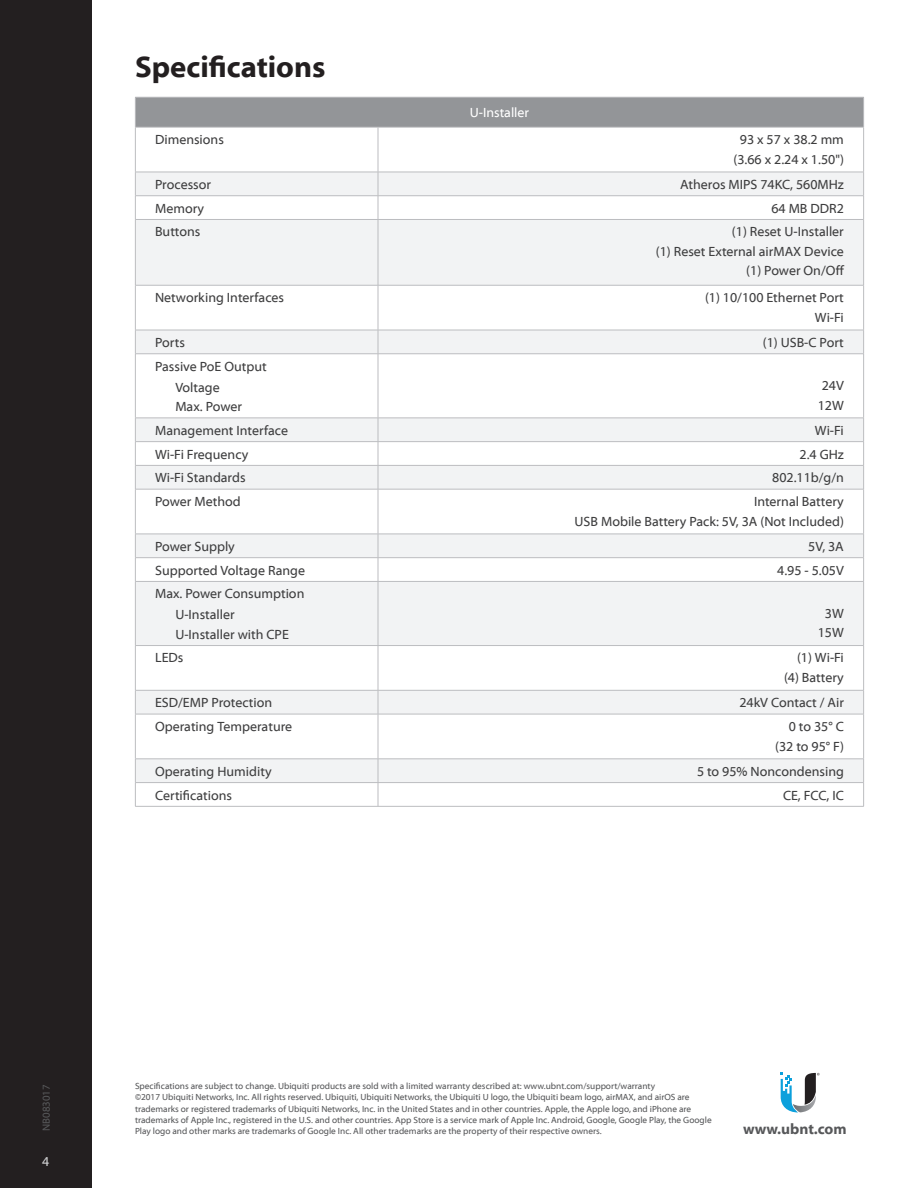
<style>
.page{position:relative;width:918px;height:1188px;background:#fff}
.page>*{position:absolute;margin:0;border:0;box-sizing:border-box;transform-origin:0 0}
.t1{font:700 30px "Myriad Web Pro";color:#231f20}
.t2{font:700 15px "Myriad Web Pro";color:#57585a}
.t3{font:13.5px/19.5px "Myriad Web Pro";color:#3e3e3f;text-align:right}
.t4{font:13.5px "Myriad Web Pro";color:#fff}
.t5{font:13.5px "Myriad Web Pro";color:#d1d2d4}
.t6{font:10.5px "Myriad Web Pro";color:#57585a}
.t7{font:9px/11.2px "Myriad Web Pro";color:#57585a}
</style>
<div class="page">
<div style="left:0;top:0;width:92px;height:1188px;background:#231f20"></div>
<svg style="left:781px;top:1073px;width:39px;height:39px"></svg>
<div style="left:135px;top:97px;width:729px;height:30px;background:#939598"></div>
<svg style="left:136px;top:173px;width:727px;height:609px"></svg>
<hr style="left:135px;top:97px;width:243px;height:1px;background:#bcbdc0">
<hr style="left:135px;top:97px;width:1px;height:30px;background:#bcbdc0">
<hr style="left:378px;top:97px;width:486px;height:1px;background:#bcbdc0">
<hr style="left:863px;top:97px;width:1px;height:30px;background:#bcbdc0">
<hr style="left:135px;top:127px;width:243px;height:1px;background:#bcbdc0">
<hr style="left:135px;top:127px;width:1px;height:45px;background:#bcbdc0">
<hr style="left:378px;top:127px;width:486px;height:1px;background:#bcbdc0">
<hr style="left:378px;top:127px;width:1px;height:45px;background:#bcbdc0">
<hr style="left:863px;top:127px;width:1px;height:45px;background:#bcbdc0">
<hr style="left:135px;top:172px;width:243px;height:1px;background:#bcbdc0">
<hr style="left:378px;top:172px;width:486px;height:1px;background:#bcbdc0">
<hr style="left:135px;top:195px;width:243px;height:1px;background:#bcbdc0">
<svg style="left:135px;top:173px;width:1px;height:46px"></svg>
<hr style="left:378px;top:195px;width:486px;height:1px;background:#bcbdc0">
<svg style="left:378px;top:172px;width:1px;height:47px"></svg>
<svg style="left:863px;top:173px;width:1px;height:46px"></svg>
<hr style="left:135px;top:219px;width:243px;height:1px;background:#bcbdc0">
<hr style="left:135px;top:220px;width:1px;height:65px;background:#bcbdc0">
<hr style="left:378px;top:219px;width:486px;height:1px;background:#bcbdc0">
<hr style="left:378px;top:220px;width:1px;height:65px;background:#bcbdc0">
<hr style="left:863px;top:220px;width:1px;height:65px;background:#bcbdc0">
<hr style="left:135px;top:285px;width:243px;height:1px;background:#bcbdc0">
<hr style="left:135px;top:285px;width:1px;height:45px;background:#bcbdc0">
<hr style="left:378px;top:285px;width:486px;height:1px;background:#bcbdc0">
<hr style="left:378px;top:285px;width:1px;height:45px;background:#bcbdc0">
<hr style="left:863px;top:285px;width:1px;height:45px;background:#bcbdc0">
<hr style="left:135px;top:330px;width:243px;height:1px;background:#bcbdc0">
<svg style="left:135px;top:331px;width:1px;height:23px"></svg>
<hr style="left:378px;top:330px;width:486px;height:1px;background:#bcbdc0">
<svg style="left:378px;top:330px;width:1px;height:24px"></svg>
<svg style="left:863px;top:331px;width:1px;height:23px"></svg>
<hr style="left:135px;top:354px;width:243px;height:1px;background:#bcbdc0">
<hr style="left:135px;top:354px;width:1px;height:64px;background:#bcbdc0">
<hr style="left:378px;top:354px;width:486px;height:1px;background:#bcbdc0">
<hr style="left:378px;top:354px;width:1px;height:64px;background:#bcbdc0">
<hr style="left:863px;top:354px;width:1px;height:64px;background:#bcbdc0">
<hr style="left:135px;top:418px;width:243px;height:1px;background:#bcbdc0">
<hr style="left:378px;top:418px;width:486px;height:1px;background:#bcbdc0">
<hr style="left:135px;top:441px;width:243px;height:1px;background:#bcbdc0">
<hr style="left:378px;top:441px;width:486px;height:1px;background:#bcbdc0">
<hr style="left:135px;top:465px;width:243px;height:1px;background:#bcbdc0">
<svg style="left:135px;top:419px;width:1px;height:70px"></svg>
<hr style="left:378px;top:465px;width:486px;height:1px;background:#bcbdc0">
<svg style="left:378px;top:418px;width:1px;height:71px"></svg>
<svg style="left:863px;top:419px;width:1px;height:70px"></svg>
<hr style="left:135px;top:489px;width:243px;height:1px;background:#bcbdc0">
<hr style="left:135px;top:489px;width:1px;height:45px;background:#bcbdc0">
<hr style="left:378px;top:489px;width:486px;height:1px;background:#bcbdc0">
<hr style="left:378px;top:489px;width:1px;height:45px;background:#bcbdc0">
<hr style="left:863px;top:489px;width:1px;height:45px;background:#bcbdc0">
<hr style="left:135px;top:534px;width:243px;height:1px;background:#bcbdc0">
<hr style="left:378px;top:534px;width:486px;height:1px;background:#bcbdc0">
<hr style="left:135px;top:557px;width:243px;height:1px;background:#bcbdc0">
<svg style="left:135px;top:535px;width:1px;height:46px"></svg>
<hr style="left:378px;top:557px;width:486px;height:1px;background:#bcbdc0">
<svg style="left:378px;top:534px;width:1px;height:47px"></svg>
<svg style="left:863px;top:535px;width:1px;height:46px"></svg>
<hr style="left:135px;top:581px;width:243px;height:1px;background:#bcbdc0">
<hr style="left:135px;top:582px;width:1px;height:63px;background:#bcbdc0">
<hr style="left:378px;top:581px;width:486px;height:1px;background:#bcbdc0">
<hr style="left:378px;top:582px;width:1px;height:63px;background:#bcbdc0">
<hr style="left:863px;top:582px;width:1px;height:63px;background:#bcbdc0">
<hr style="left:135px;top:645px;width:243px;height:1px;background:#bcbdc0">
<hr style="left:135px;top:646px;width:1px;height:44px;background:#bcbdc0">
<hr style="left:378px;top:645px;width:486px;height:1px;background:#bcbdc0">
<hr style="left:378px;top:646px;width:1px;height:44px;background:#bcbdc0">
<hr style="left:863px;top:646px;width:1px;height:44px;background:#bcbdc0">
<hr style="left:135px;top:690px;width:243px;height:1px;background:#bcbdc0">
<svg style="left:135px;top:691px;width:1px;height:23px"></svg>
<hr style="left:378px;top:690px;width:486px;height:1px;background:#bcbdc0">
<svg style="left:378px;top:691px;width:1px;height:23px"></svg>
<svg style="left:863px;top:691px;width:1px;height:23px"></svg>
<hr style="left:135px;top:714px;width:243px;height:1px;background:#bcbdc0">
<hr style="left:135px;top:714px;width:1px;height:45px;background:#bcbdc0">
<hr style="left:378px;top:714px;width:486px;height:1px;background:#bcbdc0">
<hr style="left:378px;top:714px;width:1px;height:45px;background:#bcbdc0">
<hr style="left:863px;top:714px;width:1px;height:45px;background:#bcbdc0">
<hr style="left:135px;top:759px;width:243px;height:1px;background:#bcbdc0">
<hr style="left:378px;top:759px;width:486px;height:1px;background:#bcbdc0">
<hr style="left:135px;top:782px;width:243px;height:1px;background:#bcbdc0">
<svg style="left:135px;top:760px;width:1px;height:46px"></svg>
<hr style="left:378px;top:782px;width:486px;height:1px;background:#bcbdc0">
<svg style="left:378px;top:759px;width:1px;height:47px"></svg>
<svg style="left:863px;top:760px;width:1px;height:46px"></svg>
<hr style="left:135px;top:806px;width:243px;height:1px;background:#bcbdc0">
<hr style="left:378px;top:806px;width:486px;height:1px;background:#bcbdc0">
<h1 class="t1" style="left:135px;top:50px;width:192px">Specifications</h1>
<p class="t4" style="left:470px;top:106px;width:61px">U-Installer</p>
<p class="t3" style="left:155px;top:130px;width:70px">Dimensions</p>
<p class="t3" style="left:734px;top:130px;width:112px;text-align:center">93 x 57 x 38.2 mm (3.66 x 2.24 x 1.50")</p>
<p class="t3" style="left:155px;top:175px;width:58px">Processor</p>
<p class="t3" style="left:680px;top:175px;width:165px">Atheros MIPS 74KC, 560MHz</p>
<p class="t3" style="left:155px;top:199px;width:51px">Memory</p>
<p class="t3" style="left:771px;top:199px;width:74px">64 MB DDR2</p>
<p class="t3" style="left:155px;top:223px;width:47px">Buttons</p>
<p class="t3" style="left:656px;top:223px;width:190px">(1) Reset U-Installer<br>(1) Reset External airMAX Device (1) Power On/Off</p>
<p class="t3" style="left:155px;top:288px;width:131px">Networking Interfaces</p>
<p class="t3" style="left:705px;top:288px;width:140px">(1) 10/100 Ethernet Port<br>Wi-Fi</p>
<p class="t3" style="left:155px;top:333px;width:31px">Ports</p>
<p class="t3" style="left:763px;top:333px;width:83px">(1) USB-C Port</p>
<p class="t3" style="left:175px;top:356px;width:93px;line-height:20.9px;text-align:left;text-indent:-20px">Passive PoE Output<br>Voltage</p>
<p class="t3" style="left:175px;top:397px;width:68px">Max. Power</p>
<p class="t3" style="left:818px;top:376px;width:28px;text-align:left">24V<br>12W</p>
<p class="t3" style="left:155px;top:421px;width:134px">Management Interface</p>
<p class="t3" style="left:815px;top:421px;width:30px">Wi-Fi</p>
<p class="t3" style="left:155px;top:445px;width:95px">Wi-Fi Frequency</p>
<p class="t3" style="left:800px;top:445px;width:46px">2.4 GHz</p>
<p class="t3" style="left:155px;top:468px;width:92px">Wi-Fi Standards</p>
<p class="t3" style="left:772px;top:468px;width:73px">802.11b/g/n</p>
<p class="t3" style="left:155px;top:492px;width:87px">Power Method</p>
<p class="t3" style="left:575px;top:492px;width:271px">Internal Battery<br>USB Mobile Battery Pack: 5V, 3A (Not Included)</p>
<p class="t3" style="left:155px;top:537px;width:81px">Power Supply</p>
<p class="t3" style="left:808px;top:537px;width:37px">5V, 3A</p>
<p class="t3" style="left:155px;top:561px;width:151px">Supported Voltage Range</p>
<p class="t3" style="left:777px;top:561px;width:68px">4.95 - 5.05V</p>
<p class="t3" style="left:175px;top:584px;width:131px;line-height:20.9px;text-align:left;text-indent:-20px">Max. Power Consumption<br>U-Installer</p>
<p class="t3" style="left:175px;top:625px;width:115px">U-Installer with CPE</p>
<p class="t3" style="left:818px;top:604px;width:28px;text-align:center">3W<br>15W</p>
<p class="t3" style="left:155px;top:649px;width:30px">LEDs</p>
<p class="t3" style="left:784px;top:649px;width:61px">(1) Wi-Fi (4) Battery</p>
<p class="t3" style="left:155px;top:693px;width:119px">ESD/EMP Protection</p>
<p class="t3" style="left:739px;top:693px;width:106px">24kV Contact / Air</p>
<p class="t3" style="left:155px;top:717px;width:139px">Operating Temperature</p>
<p class="t3" style="left:775px;top:717px;width:70px">0 to 35° C (32 to 95° F)</p>
<p class="t3" style="left:155px;top:762px;width:118px">Operating Humidity</p>
<p class="t3" style="left:697px;top:762px;width:148px">5 to 95% Noncondensing</p>
<p class="t3" style="left:155px;top:786px;width:78px">Certifications</p>
<p class="t3" style="left:783px;top:786px;width:62px">CE, FCC, IC</p>
<p class="t6" style="left:41px;top:1131px;width:48px;rotate:-90deg">NB083017</p>
<p class="t5" style="left:42px;top:1154px;width:9px">4</p>
<p class="t7" style="left:135px;top:1081px;width:578px">Specifications are subject to change. Ubiquiti products are sold with a limited warranty described at: www.ubnt.com/support/warranty<br>©2017 Ubiquiti Networks, Inc. All rights reserved. Ubiquiti, Ubiquiti Networks, the Ubiquiti U logo, the Ubiquiti beam logo, airMAX, and airOS are trademarks or registered trademarks of Ubiquiti Networks, Inc. in the United States and in other countries. Apple, the Apple logo, and iPhone are trademarks of Apple Inc., registered in the U.S. and other countries. App Store is a service mark of Apple Inc. Android, Google, Google Play, the Google Play logo and other marks are trademarks of Google Inc. All other trademarks are the property of their respective owners.</p>
<p class="t2" style="left:743px;top:1121px;width:105px">www.ubnt.com</p>
</div>
